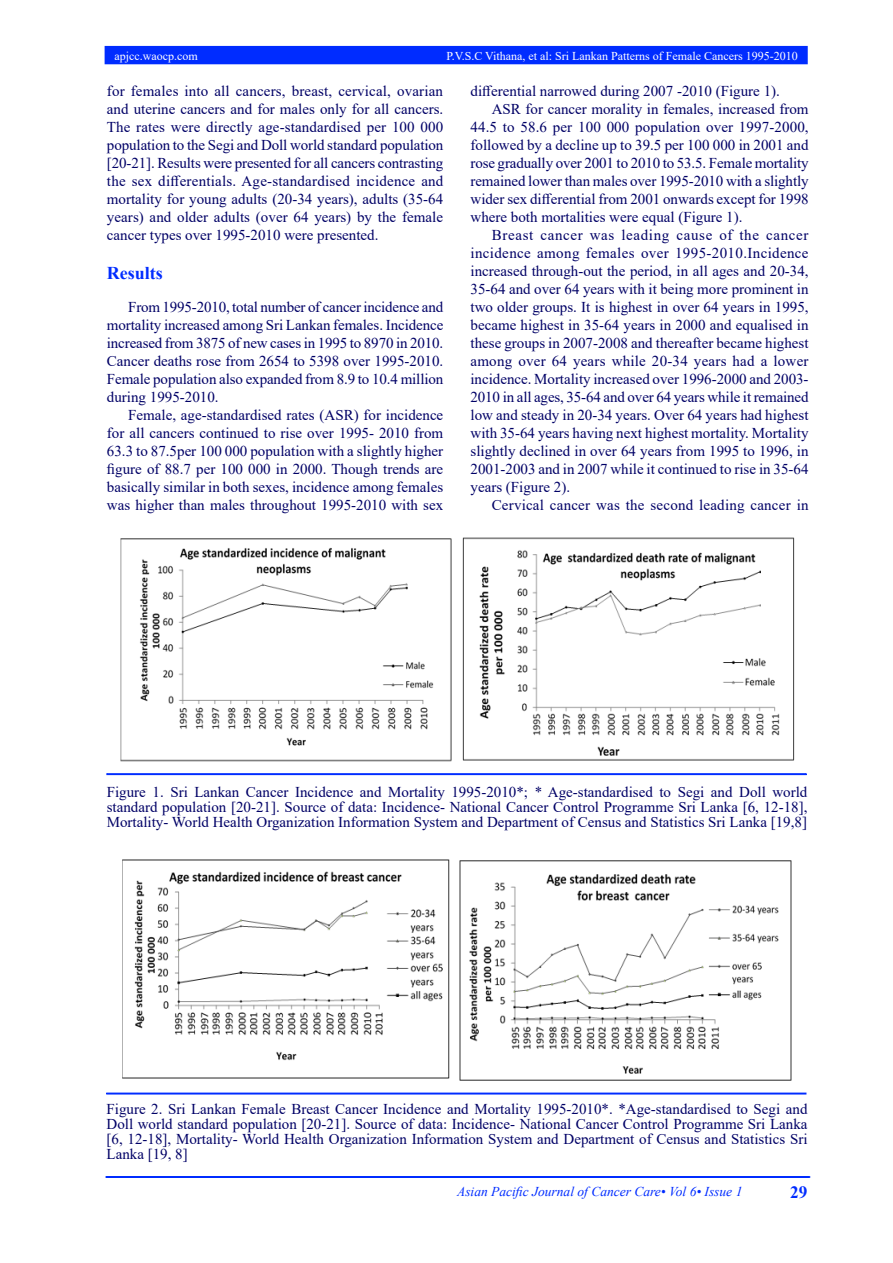
<style>
.page{position:relative;width:893px;height:1263px;background:#fff}
.page>*{position:absolute;margin:0;border:0;box-sizing:border-box;transform-origin:0 0}
.t1{font:700 18px "Times New Roman";color:#002cff}
.t2{font:700 17.25px "Times New Roman";color:#002cff}
.t3{font:15px/18px "Times New Roman";color:#006;text-align:justify}
.t4{font:italic 13.5px "Times New Roman";color:#002cff}
.t5{font:12px "Times New Roman";color:#fff}
</style>
<div class="page">
<div style="left:105px;top:47px;width:702px;height:17px;background:#002cff"></div>
<div style="left:105px;top:46px;width:703px;height:18px;border:2px solid #002cff"></div>
<hr style="left:106px;top:1176px;width:703px;height:2px;background:#002cff">
<img style="left:120px;top:537px;width:675px;height:225px">
<div style="left:107px;top:773px;width:699px;height:2px;border:1px solid #002cff"></div>
<img style="left:122px;top:859px;width:670px;height:222px">
<div style="left:107px;top:1093px;width:699px;height:1px;border:1px solid #002cff"></div>
<p class="t5" style="left:115px;top:47px;width:85px">apjcc.waocp.com</p>
<p class="t5" style="left:446px;top:47px;width:353px">P.V.S.C Vithana, et al: Sri Lankan Patterns of Female Cancers 1995-2010</p>
<p class="t3" style="left:470px;top:81px;width:311px">differential narrowed during 2007 -2010 (Figure 1).</p>
<p class="t3" style="left:470px;top:99px;width:340px;text-indent:21px">ASR for cancer morality in females, increased from 44.5 to 58.6 per 100 000 population over 1997-2000, followed by a decline up to 39.5 per 100 000 in 2001 and rose gradually over 2001 to 2010 to 53.5. Female mortality remained lower than males over 1995-2010 with a slightly wider sex differential from 2001 onwards except for 1998 where both mortalities were equal (Figure 1).</p>
<p class="t3" style="left:470px;top:225px;width:340px;text-indent:21px">Breast cancer was leading cause of the cancer incidence among females over 1995-2010.Incidence increased through-out the period, in all ages and 20-34, 35-64 and over 64 years with it being more prominent in two older groups. It is highest in over 64 years in 1995, became highest in 35-64 years in 2000 and equalised in these groups in 2007-2008 and thereafter became highest among over 64 years while 20-34 years had a lower incidence. Mortality increased over 1996-2000 and 2003- 2010 in all ages, 35-64 and over 64 years while it remained low and steady in 20-34 years. Over 64 years had highest with 35-64 years having next highest mortality. Mortality slightly declined in over 64 years from 1995 to 1996, in 2001-2003 and in 2007 while it continued to rise in 35-64 years (Figure 2).</p>
<p class="t3" style="left:492px;top:495px;width:318px">Cervical cancer was the second leading cancer in</p>
<p class="t3" style="left:107px;top:81px;width:338px">for females into all cancers, breast, cervical, ovarian and uterine cancers and for males only for all cancers.<br>The rates were directly age-standardised per 100 000 population to the Segi and Doll world standard population [20-21]. Results were presented for all cancers contrasting the sex differentials. Age-standardised incidence and mortality for young adults (20-34 years), adults (35-64 years) and older adults (over 64 years) by the female cancer types over 1995-2010 were presented.</p>
<p class="t1" style="left:107px;top:260px;width:57px">Results</p>
<p class="t3" style="left:107px;top:297px;width:338px;text-indent:21px">From 1995-2010, total number of cancer incidence and mortality increased among Sri Lankan females. Incidence increased from 3875 of new cases in 1995 to 8970 in 2010.<br>Cancer deaths rose from 2654 to 5398 over 1995-2010.<br>Female population also expanded from 8.9 to 10.4 million during 1995-2010.</p>
<p class="t3" style="left:107px;top:405px;width:338px;text-indent:21px">Female, age-standardised rates (ASR) for incidence for all cancers continued to rise over 1995- 2010 from 63.3 to 87.5per 100 000 population with a slightly higher figure of 88.7 per 100 000 in 2000. Though trends are basically similar in both sexes, incidence among females was higher than males throughout 1995-2010 with sex</p>
<p class="t3" style="left:107px;top:783px;width:702px;line-height:15px">Figure 1. Sri Lankan Cancer Incidence and Mortality 1995-2010*; * Age-standardised to Segi and Doll world standard population [20-21]. Source of data: Incidence- National Cancer Control Programme Sri Lanka [6, 12-18], Mortality- World Health Organization Information System and Department of Census and Statistics Sri Lanka [19,8]</p>
<p class="t3" style="left:107px;top:1101px;width:702px;line-height:15px">Figure 2. Sri Lankan Female Breast Cancer Incidence and Mortality 1995-2010*. *Age-standardised to Segi and Doll world standard population [20-21]. Source of data: Incidence- National Cancer Control Programme Sri Lanka [6, 12-18], Mortality- World Health Organization Information System and Department of Census and Statistics Sri Lanka [19, 8]</p>
<p class="t4" style="left:457px;top:1182px;width:287px">Asian Pacific Journal of Cancer Care• Vol 6• Issue 1</p>
<p class="t2" style="left:790px;top:1180px;width:19px">29</p>
</div>
